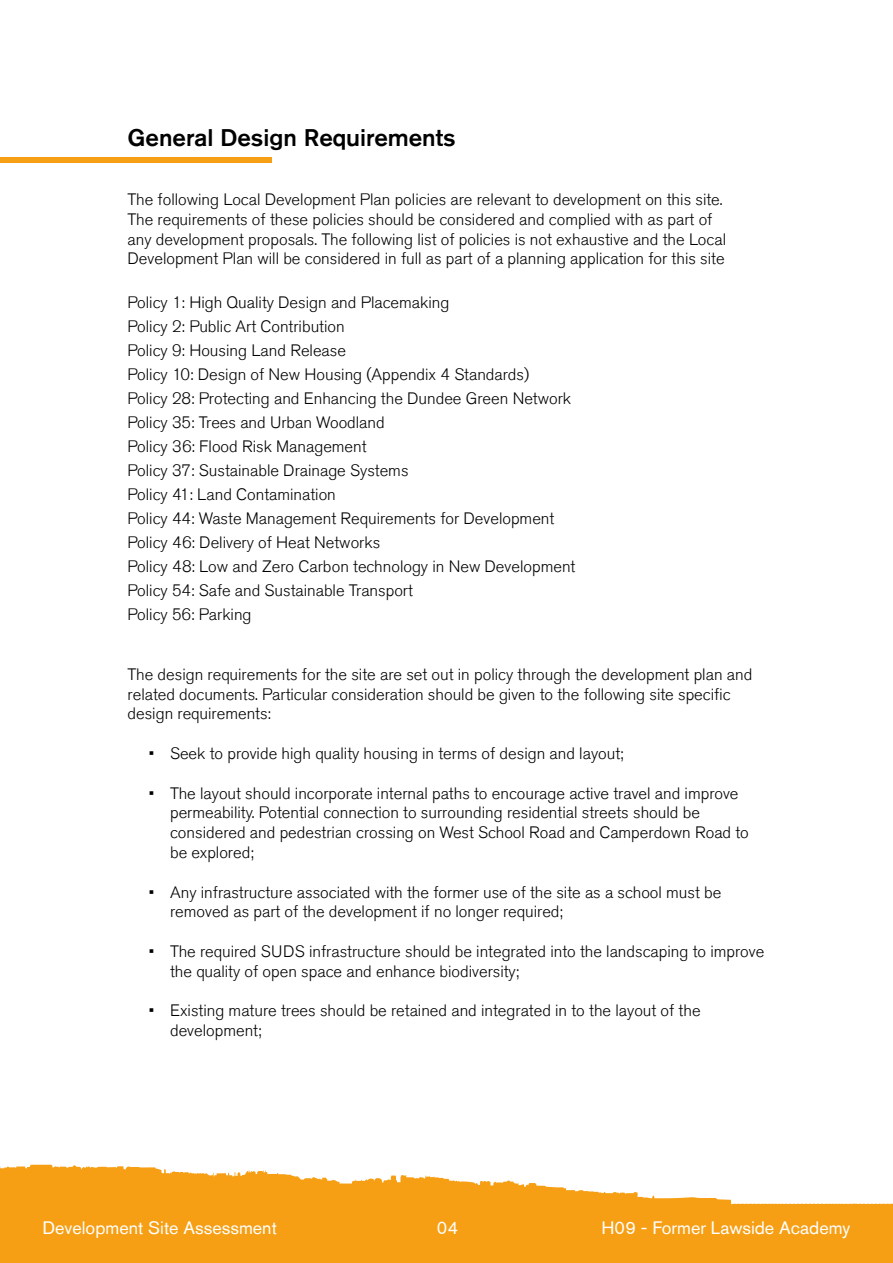
<style>
.page{position:relative;width:893px;height:1263px;background:#fff}
.page>*{position:absolute;margin:0;border:0;box-sizing:border-box;transform-origin:0 0}
.t1{font:500 24px "Akzidenz Grotesk Std";color:#000}
.t2{font:18px "Akzidenz Grotesk Std";color:#fff}
.t3{font:300 16.5px/24px "Akzidenz Grotesk Std";color:#000}
</style>
<div class="page">
<svg style="left:0;top:1165px;width:893px;height:98px;fill:#f69f14"></svg>
<div style="left:0;top:157px;width:271px;height:5px;background:#f69f14"></div>
<h1 class="t1" style="left:128px;top:122px;width:330px">General Design Requirements</h1>
<p class="t3" style="left:128px;top:190px;width:600px;line-height:19.8px">The following Local Development Plan policies are relevant to development on this site.<br>The requirements of these policies should be considered and complied with as part of any development proposals. The following list of policies is not exhaustive and the Local Development Plan will be considered in full as part of a planning application for this site</p>
<p class="t3" style="left:128px;top:291px;width:449px">Policy 1: High Quality Design and Placemaking<br>Policy 2: Public Art Contribution<br>Policy 9: Housing Land Release<br>Policy 10: Design of New Housing (Appendix 4 Standards)<br>Policy 28: Protecting and Enhancing the Dundee Green Network Policy 35: Trees and Urban Woodland<br>Policy 36: Flood Risk Management<br>Policy 37: Sustainable Drainage Systems<br>Policy 41: Land Contamination<br>Policy 44: Waste Management Requirements for Development Policy 46: Delivery of Heat Networks<br>Policy 48: Low and Zero Carbon technology in New Development Policy 54: Safe and Sustainable Transport<br>Policy 56: Parking</p>
<p class="t3" style="left:128px;top:664px;width:626px;line-height:19.8px">The design requirements for the site are set out in policy through the development plan and related documents. Particular consideration should be given to the following site specific design requirements:</p>
<p class="t3" style="left:149px;top:742px;width:476px">• Seek to provide high quality housing in terms of design and layout;</p>
<p class="t3" style="left:170px;top:783px;width:580px;line-height:19.8px;text-indent:-21px">• The layout should incorporate internal paths to encourage active travel and improve permeability. Potential connection to surrounding residential streets should be considered and pedestrian crossing on West School Road and Camperdown Road to be explored;</p>
<p class="t3" style="left:170px;top:882px;width:553px;line-height:19.8px;text-indent:-21px">• Any infrastructure associated with the former use of the site as a school must be removed as part of the development if no longer required;</p>
<p class="t3" style="left:170px;top:942px;width:596px;line-height:19.8px;text-indent:-21px">• The required SUDS infrastructure should be integrated into the landscaping to improve the quality of open space and enhance biodiversity;</p>
<p class="t3" style="left:170px;top:1001px;width:532px;line-height:19.8px;text-indent:-21px">• Existing mature trees should be retained and integrated in to the layout of the development;</p>
<p class="t2" style="left:43px;top:1217px;width:236px">Development Site Assessment</p>
<p class="t2" style="left:437px;top:1217px;width:23px">04</p>
<p class="t2" style="left:601px;top:1217px;width:250px">H09 - Former Lawside Academy</p>
</div>
